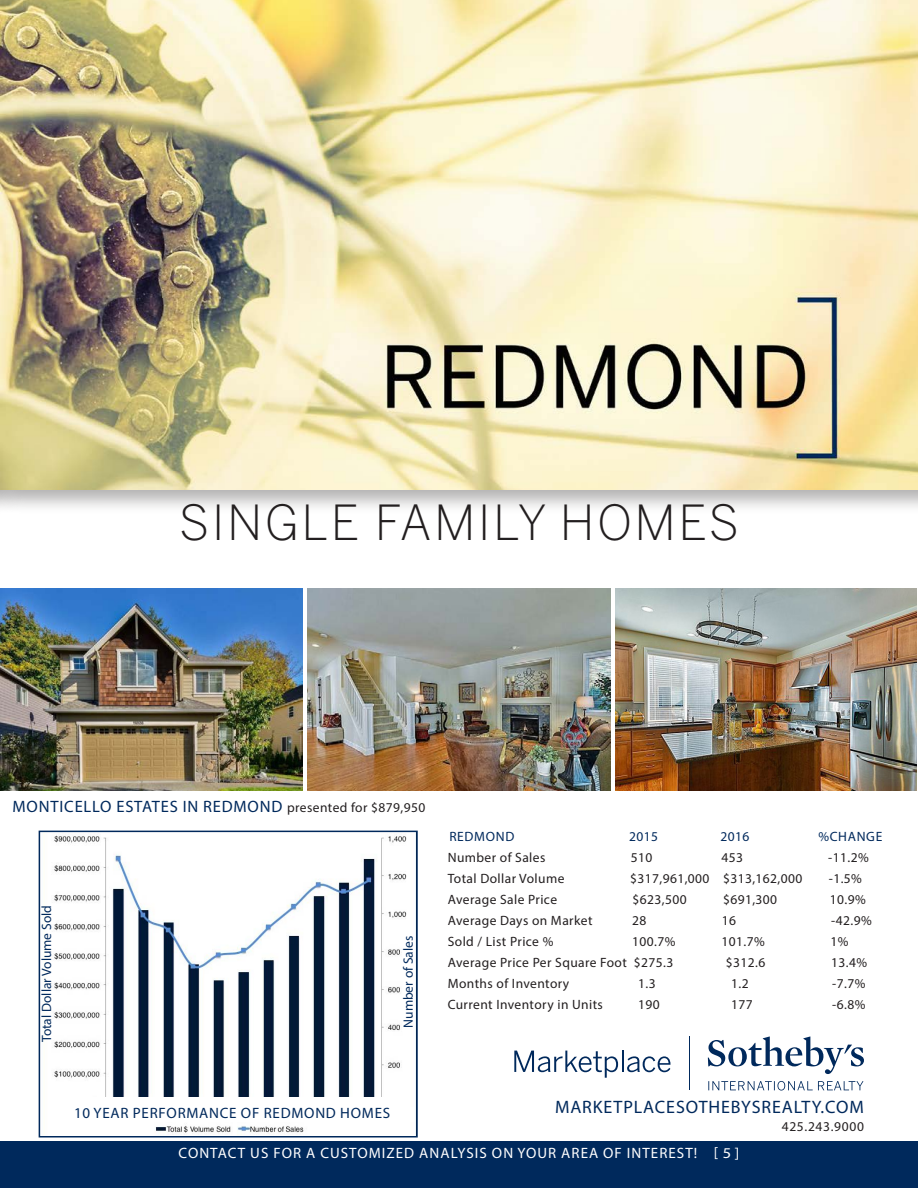
<style>
.page{position:relative;width:918px;height:1188px;background:#fff}
.page>*{position:absolute;margin:0;border:0;box-sizing:border-box;transform-origin:0 0}
.t1{font:300 48px "Benton Sans";letter-spacing:.05em;color:#231f20}
.t2{font:18px "Myriad Pro";letter-spacing:.05em;color:#00295c}
.t3{font:16.5px "Myriad Pro";letter-spacing:.05em;color:#00295c}
.t4{font:15px "Myriad Pro";letter-spacing:.07em;color:#fff}
.t5{font:15px "Myriad Pro";letter-spacing:.05em;color:#00295c}
.t6{font:13.5px "Myriad Pro";letter-spacing:.03em;color:#231f20}
.t7{font:13.5px "Myriad Pro";color:#00295c}
.t8{font:13.5px "Myriad Pro";letter-spacing:.05em;color:#231f20}
.t9{font:13.5px "Myriad Pro";letter-spacing:.05em;color:#00295c}
.s1{font-size:13.5px;color:#231f20}
</style>
<div class="page">
<div style="left:0;top:1142px;width:918px;height:46px;background:#00295c"></div>
<img style="left:0;top:588px;width:303px;height:202px">
<img style="left:308px;top:588px;width:302px;height:202px">
<img style="left:615px;top:588px;width:301px;height:202px">
<hr style="left:689px;top:1036px;width:1px;height:54px;background:#00295c">
<svg style="left:708px;top:1036px;width:156px;height:38px"></svg>
<svg style="left:708px;top:1081px;width:155px;height:10px"></svg>
<svg style="left:514px;top:1051px;width:104px;height:27px"></svg>
<hr style="left:622px;top:1051px;width:2px;height:21px;background:#00295c">
<svg style="left:627px;top:1056px;width:44px;height:16px"></svg>
<img style="left:54px;top:835px;width:353px;height:300px">
<div style="left:39px;top:831px;width:379px;height:307px;border:2px solid #00295c"></div>
<div style="left:0;top:0;width:918px;height:515px;background:#231f20;opacity:.35"></div>
<img style="left:0;top:0;width:918px;height:490px">
<img style="left:83px;top:1098px;width:317px;height:9px">
<div style="left:51px;top:1107px;width:363px;height:15px;background:#fff"></div>
<p class="t1" style="left:179px;top:495px;width:562px">SINGLE FAMILY HOMES</p>
<p class="t3" style="left:13px;top:797px;width:414px">MONTICELLO ESTATES IN REDMOND <span class="s1">presented for $879,950</span></p>
<p class="t7" style="left:38px;top:1042px;width:139px;rotate:-90deg">Total Dollar Volume Sold</p>
<p class="t7" style="left:400px;top:1028px;width:94px;rotate:-90deg">Number of Sales</p>
<p class="t9" style="left:449px;top:828px;width:66px">REDMOND</p>
<p class="t7" style="left:629px;top:828px;width:30px">2015</p>
<p class="t7" style="left:721px;top:828px;width:30px">2016</p>
<p class="t7" style="left:819px;top:828px;width:65px">%CHANGE</p>
<p class="t6" style="left:448px;top:849px;width:99px">Number of Sales</p>
<p class="t6" style="left:631px;top:849px;width:23px">510</p>
<p class="t6" style="left:721px;top:849px;width:23px">453</p>
<p class="t6" style="left:828px;top:849px;width:42px">-11.2%</p>
<p class="t6" style="left:448px;top:870px;width:118px">Total Dollar Volume</p>
<p class="t6" style="left:630px;top:870px;width:174px">$317,961,000 $313,162,000</p>
<p class="t6" style="left:829px;top:870px;width:35px">-1.5%</p>
<p class="t6" style="left:448px;top:891px;width:111px">Average Sale Price</p>
<p class="t6" style="left:633px;top:891px;width:56px">$623,500</p>
<p class="t6" style="left:723px;top:891px;width:56px">$691,300</p>
<p class="t6" style="left:830px;top:891px;width:37px">10.9%</p>
<p class="t6" style="left:448px;top:912px;width:146px">Average Days on Market</p>
<p class="t6" style="left:632px;top:912px;width:16px">28</p>
<p class="t6" style="left:722px;top:912px;width:16px">16</p>
<p class="t6" style="left:831px;top:912px;width:42px">-42.9%</p>
<p class="t6" style="left:448px;top:933px;width:107px">Sold / List Price %</p>
<p class="t6" style="left:632px;top:933px;width:45px">100.7%</p>
<p class="t6" style="left:722px;top:933px;width:45px">101.7%</p>
<p class="t6" style="left:831px;top:933px;width:20px">1%</p>
<p class="t6" style="left:448px;top:954px;width:227px">Average Price Per Square Foot $275.3</p>
<p class="t6" style="left:726px;top:954px;width:41px">$312.6</p>
<p class="t6" style="left:831px;top:954px;width:37px">13.4%</p>
<p class="t6" style="left:448px;top:975px;width:123px">Months of Inventory</p>
<p class="t6" style="left:638px;top:975px;width:19px">1.3</p>
<p class="t6" style="left:731px;top:975px;width:19px">1.2</p>
<p class="t6" style="left:832px;top:975px;width:35px">-7.7%</p>
<p class="t6" style="left:448px;top:996px;width:157px">Current Inventory in Units</p>
<p class="t6" style="left:638px;top:996px;width:23px">190</p>
<p class="t6" style="left:731px;top:996px;width:23px">177</p>
<p class="t6" style="left:832px;top:996px;width:35px">-6.8%</p>
<p class="t5" style="left:74px;top:1104px;width:318px">10 YEAR PERFORMANCE OF REDMOND HOMES</p>
<p class="t2" style="left:555px;top:1096px;width:310px">MARKETPLACESOTHEBYSREALTY.COM</p>
<p class="t8" style="left:782px;top:1119px;width:84px">425.243.9000</p>
<p class="t4" style="left:179px;top:1143px;width:563px">CONTACT US FOR A CUSTOMIZED ANALYSIS ON YOUR AREA OF INTEREST! [ 5 ]</p>
</div>
